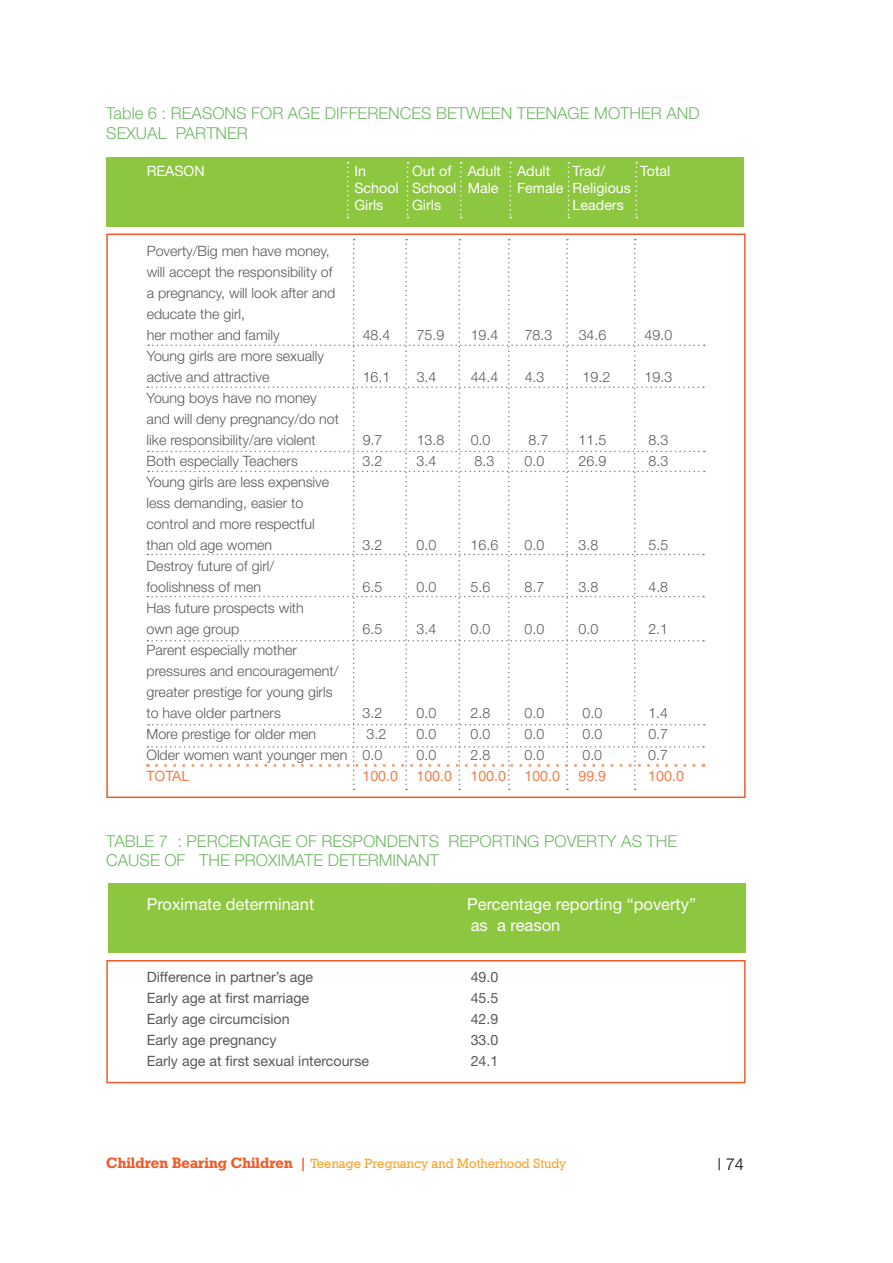
<style>
.page{position:relative;width:893px;height:1263px;background:#fff}
.page>*{position:absolute;margin:0;border:0;box-sizing:border-box;transform-origin:0 0}
.t1{font:300 16.5px/19.8px "Helvetica Neue";color:#70b965}
.t2{font:16.5px/21px "Helvetica Neue";color:#fff}
.t3{font:300 16.5px "Helvetica Neue";color:#000}
.t4{font:300 14.25px/21px "Helvetica Neue";color:#58595b}
.t5{font:14.25px "Helvetica Neue";color:#58595b}
.t6{font:14.25px/17.1px "Helvetica Neue";color:#fff}
.t7{font:14.25px "Helvetica Neue";color:#f47c4b}
.t8{font:13.5px "Geometric Slab 712 BT Medium A";color:#faa634}
.s1{font-family:"Geometric Slab 712 BT Bold A";font-size:15px;color:#f15a29}
.s2{font-family:"Geometric Slab 712 BT Bold A";color:#f15a29}
</style>
<div class="page">
<div style="left:108px;top:883px;width:638px;height:69px;background:#8dc63f"></div>
<div style="left:106px;top:157px;width:638px;height:69px;background:#8dc63f"></div>
<svg style="left:347px;top:162px;width:2px;height:56px"></svg>
<svg style="left:407px;top:162px;width:2px;height:56px"></svg>
<svg style="left:460px;top:162px;width:2px;height:56px"></svg>
<svg style="left:510px;top:162px;width:1px;height:56px"></svg>
<svg style="left:568px;top:162px;width:1px;height:56px"></svg>
<svg style="left:635px;top:162px;width:2px;height:56px"></svg>
<svg style="left:147px;top:239px;width:558px;height:551px"></svg>
<div style="left:106px;top:960px;width:640px;height:123px;border:2px solid #f15a29"></div>
<p class="t1" style="left:106px;top:103px;width:595px">Table 6 : REASONS FOR AGE DIFFERENCES BETWEEN TEENAGE MOTHER AND<br>SEXUAL PARTNER</p>
<p class="t6" style="left:147px;top:162px;width:60px">REASON</p>
<p class="t6" style="left:354px;top:162px;width:46px">In<br>School<br>Girls</p>
<p class="t6" style="left:412px;top:162px;width:46px">Out of<br>School<br>Girls</p>
<p class="t6" style="left:468px;top:162px;width:35px">Adult<br>Male</p>
<p class="t6" style="left:517px;top:162px;width:48px">Adult<br>Female</p>
<p class="t6" style="left:573px;top:162px;width:60px">Trad/<br>Religious<br>Leaders</p>
<p class="t6" style="left:640px;top:162px;width:32px">Total</p>
<p class="t4" style="left:147px;top:240px;width:190px">Poverty/Big men have money, will accept the responsibility of a pregnancy, will look after and educate the girl,<br>her mother and family</p>
<p class="t4" style="left:147px;top:345px;width:179px">Young girls are more sexually active and attractive</p>
<p class="t4" style="left:147px;top:387px;width:194px">Young boys have no money and will deny pregnancy/do not like responsibility/are violent</p>
<p class="t4" style="left:363px;top:324px;width:29px">48.4</p>
<p class="t4" style="left:417px;top:324px;width:29px">75.9</p>
<p class="t4" style="left:471px;top:324px;width:29px">19.4</p>
<p class="t4" style="left:525px;top:324px;width:29px">78.3</p>
<p class="t4" style="left:579px;top:324px;width:29px">34.6</p>
<p class="t4" style="left:645px;top:324px;width:29px">49.0</p>
<p class="t4" style="left:363px;top:366px;width:29px">16.1</p>
<p class="t4" style="left:417px;top:366px;width:21px">3.4</p>
<p class="t4" style="left:471px;top:366px;width:29px">44.4</p>
<p class="t4" style="left:525px;top:366px;width:21px">4.3</p>
<p class="t4" style="left:583px;top:366px;width:29px">19.2</p>
<p class="t4" style="left:645px;top:366px;width:29px">19.3</p>
<p class="t4" style="left:363px;top:429px;width:21px">9.7</p>
<p class="t4" style="left:417px;top:429px;width:29px">13.8</p>
<p class="t4" style="left:471px;top:429px;width:21px">0.0</p>
<p class="t4" style="left:529px;top:429px;width:21px">8.7</p>
<p class="t4" style="left:579px;top:429px;width:29px">11.5</p>
<p class="t4" style="left:648px;top:429px;width:21px">8.3</p>
<p class="t4" style="left:147px;top:450px;width:153px">Both especially Teachers</p>
<p class="t4" style="left:363px;top:450px;width:21px">3.2</p>
<p class="t4" style="left:417px;top:450px;width:21px">3.4</p>
<p class="t4" style="left:475px;top:450px;width:21px">8.3</p>
<p class="t4" style="left:525px;top:450px;width:21px">0.0</p>
<p class="t4" style="left:579px;top:450px;width:29px">26.9</p>
<p class="t4" style="left:648px;top:450px;width:21px">8.3</p>
<p class="t4" style="left:147px;top:471px;width:184px">Young girls are less expensive less demanding, easier to control and more respectful than old age women</p>
<p class="t4" style="left:363px;top:534px;width:21px">3.2</p>
<p class="t4" style="left:417px;top:534px;width:21px">0.0</p>
<p class="t4" style="left:471px;top:534px;width:29px">16.6</p>
<p class="t4" style="left:525px;top:534px;width:21px">0.0</p>
<p class="t4" style="left:579px;top:534px;width:21px">3.8</p>
<p class="t4" style="left:648px;top:534px;width:21px">5.5</p>
<p class="t4" style="left:147px;top:555px;width:129px">Destroy future of girl/ foolishness of men</p>
<p class="t4" style="left:147px;top:597px;width:159px">Has future prospects with own age group</p>
<p class="t4" style="left:146px;top:639px;width:193px">Parent especially mother pressures and encouragement/ greater prestige for young girls to have older partners</p>
<p class="t4" style="left:363px;top:576px;width:21px">6.5</p>
<p class="t4" style="left:417px;top:576px;width:21px">0.0</p>
<p class="t4" style="left:471px;top:576px;width:21px">5.6</p>
<p class="t4" style="left:525px;top:576px;width:21px">8.7</p>
<p class="t4" style="left:579px;top:576px;width:21px">3.8</p>
<p class="t4" style="left:648px;top:576px;width:21px">4.8</p>
<p class="t4" style="left:363px;top:618px;width:21px">6.5</p>
<p class="t4" style="left:417px;top:618px;width:21px">3.4</p>
<p class="t4" style="left:471px;top:618px;width:21px">0.0</p>
<p class="t4" style="left:525px;top:618px;width:21px">0.0</p>
<p class="t4" style="left:578px;top:618px;width:21px">0.0</p>
<p class="t4" style="left:648px;top:618px;width:21px">2.1</p>
<p class="t4" style="left:362px;top:702px;width:21px">3.2</p>
<p class="t4" style="left:416px;top:702px;width:21px">0.0</p>
<p class="t4" style="left:470px;top:702px;width:21px">2.8</p>
<p class="t4" style="left:524px;top:702px;width:21px">0.0</p>
<p class="t4" style="left:582px;top:702px;width:21px">0.0</p>
<p class="t4" style="left:648px;top:702px;width:21px">1.4</p>
<p class="t4" style="left:146px;top:723px;width:171px">More prestige for older men</p>
<p class="t4" style="left:366px;top:723px;width:21px">3.2</p>
<p class="t4" style="left:416px;top:723px;width:21px">0.0</p>
<p class="t4" style="left:470px;top:723px;width:21px">0.0</p>
<p class="t4" style="left:524px;top:723px;width:21px">0.0</p>
<p class="t4" style="left:582px;top:723px;width:21px">0.0</p>
<p class="t4" style="left:648px;top:723px;width:21px">0.7</p>
<p class="t4" style="left:146px;top:744px;width:237px">Older women want younger men 0.0</p>
<p class="t4" style="left:416px;top:744px;width:21px">0.0</p>
<p class="t4" style="left:470px;top:744px;width:21px">2.8</p>
<p class="t4" style="left:524px;top:744px;width:21px">0.0</p>
<p class="t4" style="left:582px;top:744px;width:21px">0.0</p>
<p class="t4" style="left:648px;top:744px;width:21px">0.7</p>
<p class="t7" style="left:146px;top:767px;width:45px">TOTAL</p>
<p class="t7" style="left:362px;top:767px;width:37px">100.0</p>
<p class="t7" style="left:416px;top:767px;width:37px">100.0</p>
<p class="t7" style="left:470px;top:767px;width:37px">100.0</p>
<p class="t7" style="left:524px;top:767px;width:37px">100.0</p>
<p class="t7" style="left:578px;top:767px;width:29px">99.9</p>
<p class="t7" style="left:648px;top:767px;width:37px">100.0</p>
<p class="t1" style="left:106px;top:830px;width:572px">TABLE 7 : PERCENTAGE OF RESPONDENTS REPORTING POVERTY AS THE<br>CAUSE OF THE PROXIMATE DETERMINANT</p>
<p class="t2" style="left:147px;top:893px;width:169px">Proximate determinant</p>
<p class="t2" style="left:467px;top:893px;width:230px">Percentage reporting “poverty” as a reason</p>
<p class="t5" style="left:147px;top:968px;width:168px">Difference in partner’s age</p>
<p class="t5" style="left:471px;top:968px;width:29px">49.0</p>
<p class="t5" style="left:147px;top:989px;width:164px">Early age at first marriage</p>
<p class="t5" style="left:471px;top:989px;width:29px">45.5</p>
<p class="t5" style="left:147px;top:1010px;width:145px">Early age circumcision</p>
<p class="t5" style="left:471px;top:1010px;width:29px">42.9</p>
<p class="t5" style="left:147px;top:1031px;width:131px">Early age pregnancy</p>
<p class="t5" style="left:471px;top:1031px;width:29px">33.0</p>
<p class="t5" style="left:147px;top:1052px;width:224px">Early age at first sexual intercourse</p>
<p class="t5" style="left:471px;top:1052px;width:29px">24.1</p>
<p class="t8" style="left:106px;top:1155px;width:461px"><span class="s1">Children Bearing Children</span> <span class="s2">|</span> Teenage Pregnancy and Motherhood Study</p>
<p class="t3" style="left:717px;top:1154px;width:28px">| 74</p>
</div>
